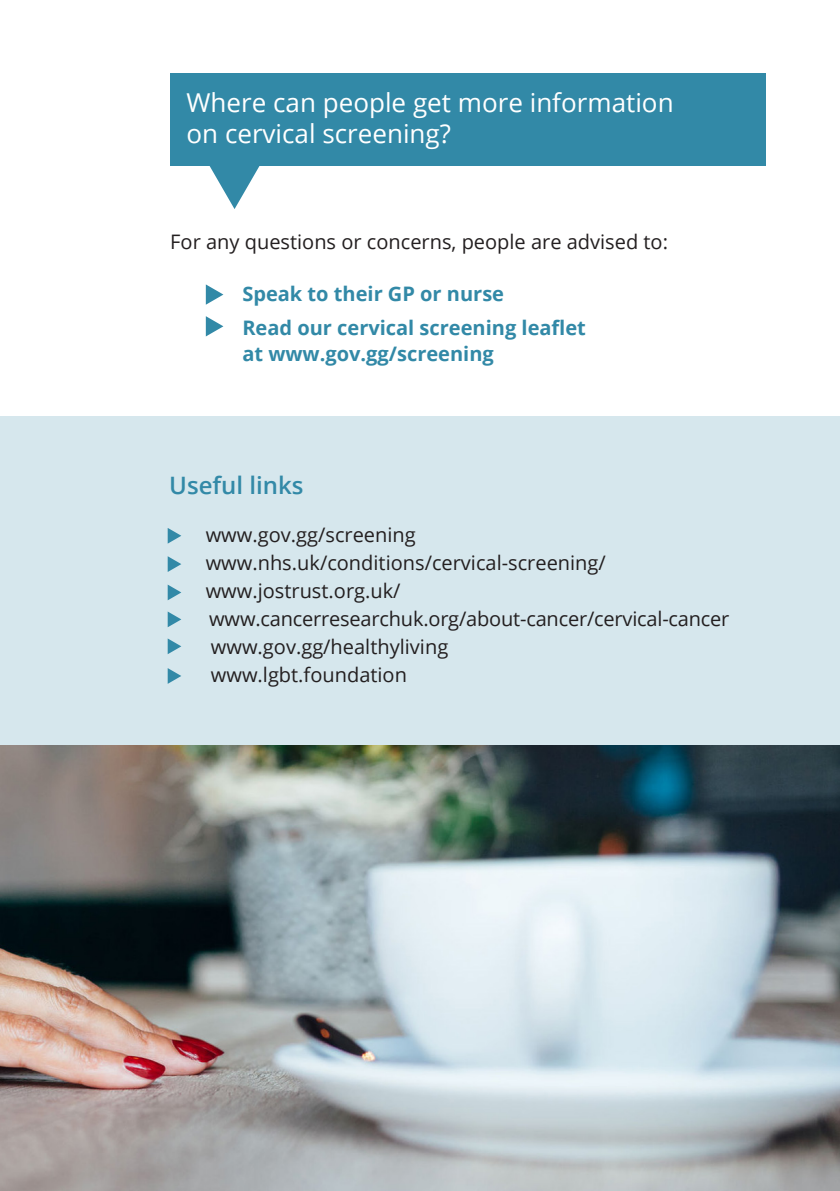
<style>
.page{position:relative;width:840px;height:1191px;background:#fff}
.page>*{position:absolute;margin:0;border:0;box-sizing:border-box;transform-origin:0 0}
.t1{font:26px "Open Sans";color:#fff}
.t2{font:600 24px "Open Sans";color:#3289a7}
.t3{font:20px "Open Sans";color:#231f20}
.t4{font:700 20px/26px "Open Sans";color:#3289a7}
</style>
<div class="page">
<div style="left:0;top:416px;width:839px;height:334px;background:#d6e7ed"></div>
<div style="left:170px;top:74px;width:595px;height:92px;background:#3289a7"></div>
<svg style="left:209px;top:166px;width:51px;height:43px"></svg>
<svg style="left:206px;top:284px;width:17px;height:21px"></svg>
<svg style="left:206px;top:316px;width:17px;height:20px"></svg>
<svg style="left:168px;top:528px;width:13px;height:15px"></svg>
<svg style="left:168px;top:556px;width:13px;height:16px"></svg>
<svg style="left:168px;top:585px;width:13px;height:15px"></svg>
<svg style="left:168px;top:638px;width:13px;height:16px"></svg>
<svg style="left:168px;top:668px;width:13px;height:16px"></svg>
<svg style="left:168px;top:611px;width:13px;height:16px"></svg>
<img style="left:0;top:746px;width:839px;height:445px">
<p class="t1" style="left:186px;top:85px;width:488px">Where can people get more information</p>
<p class="t1" style="left:186px;top:116px;width:266px">on cervical screening?</p>
<p class="t3" style="left:170px;top:228px;width:499px">For any questions or concerns, people are advised to:</p>
<p class="t4" style="left:242px;top:280px;width:263px">Speak to their GP or nurse</p>
<p class="t4" style="left:242px;top:314px;width:345px">Read our cervical screening leaflet at www.gov.gg/screening</p>
<p class="t2" style="left:169px;top:469px;width:136px">Useful links</p>
<p class="t3" style="left:205px;top:521px;width:211px">www.gov.gg/screening</p>
<p class="t3" style="left:205px;top:549px;width:401px">www.nhs.uk/conditions/cervical-screening/</p>
<p class="t3" style="left:205px;top:577px;width:196px">www.jostrust.org.uk/</p>
<p class="t3" style="left:209px;top:605px;width:521px">www.cancerresearchuk.org/about-cancer/cervical-cancer</p>
<p class="t3" style="left:211px;top:633px;width:239px">www.gov.gg/healthyliving</p>
<p class="t3" style="left:211px;top:661px;width:197px">www.lgbt.foundation</p>
</div>
